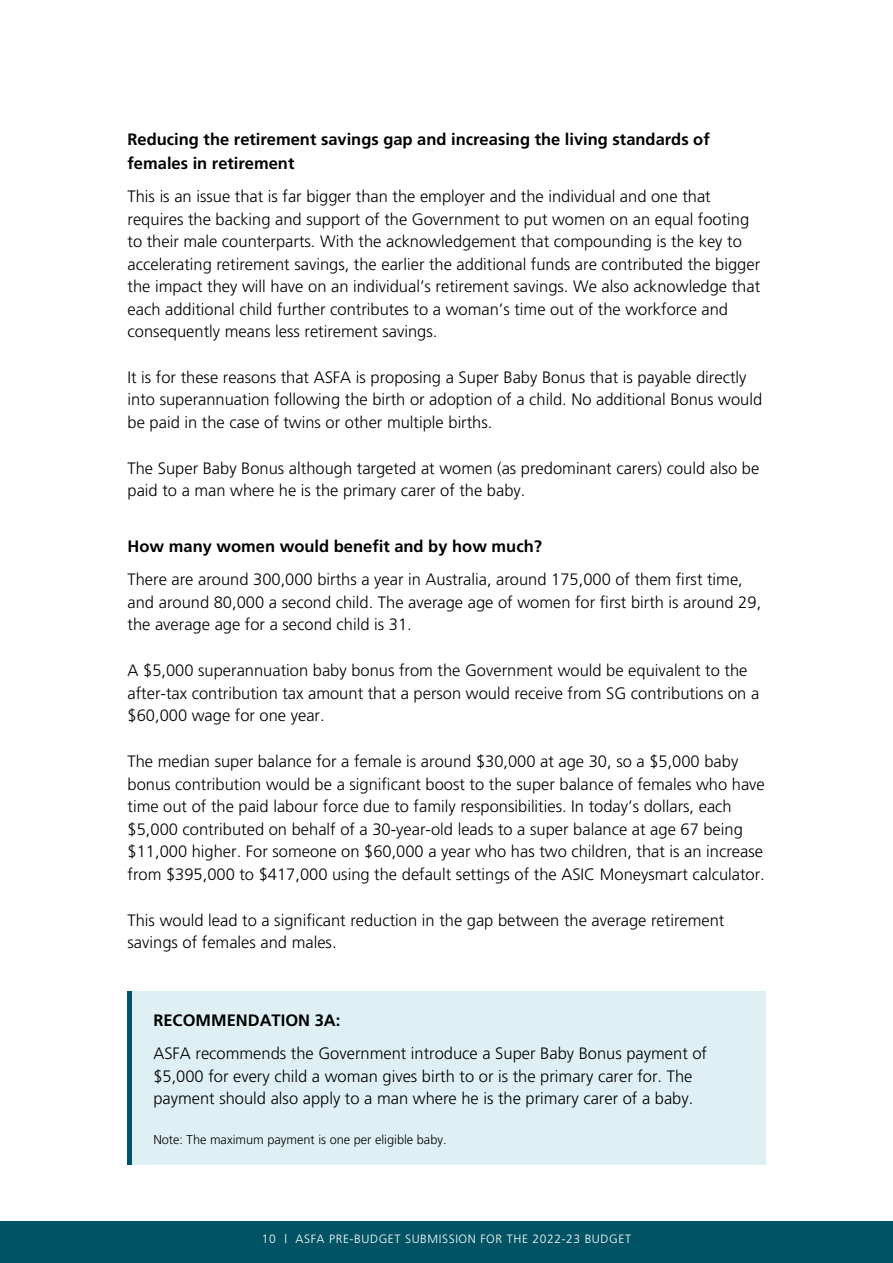
<style>
.page{position:relative;width:893px;height:1263px;background:#fff}
.page>*{position:absolute;margin:0;border:0;box-sizing:border-box;transform-origin:0 0}
.t1{font:300 16.5px/22.5px "Frutiger";color:#000}
.t2{font:700 16.5px/24px "Frutiger";color:#000}
.t3{font:300 12.75px "Frutiger";color:#000}
.t4{font:300 12px "Frutiger";letter-spacing:.05em;color:#fff}
</style>
<div class="page">
<div style="left:0;top:1221px;width:893px;height:42px;background:#005365"></div>
<hr style="left:128px;top:992px;width:4px;height:173px;background:#005365">
<div style="left:132px;top:992px;width:633px;height:173px;background:#dff0f5"></div>
<p class="t2" style="left:128px;top:127px;width:584px">Reducing the retirement savings gap and increasing the living standards of females in retirement</p>
<p class="t1" style="left:128px;top:185px;width:634px">This is an issue that is far bigger than the employer and the individual and one that requires the backing and support of the Government to put women on an equal footing to their male counterparts. With the acknowledgement that compounding is the key to accelerating retirement savings, the earlier the additional funds are contributed the bigger the impact they will have on an individual’s retirement savings. We also acknowledge that each additional child further contributes to a woman’s time out of the workforce and consequently means less retirement savings.</p>
<p class="t1" style="left:128px;top:366px;width:636px">It is for these reasons that ASFA is proposing a Super Baby Bonus that is payable directly into superannuation following the birth or adoption of a child. No additional Bonus would be paid in the case of twins or other multiple births.</p>
<p class="t1" style="left:128px;top:457px;width:633px">The Super Baby Bonus although targeted at women (as predominant carers) could also be paid to a man where he is the primary carer of the baby.</p>
<p class="t2" style="left:128px;top:534px;width:416px">How many women would benefit and by how much?</p>
<p class="t1" style="left:128px;top:568px;width:635px">There are around 300,000 births a year in Australia, around 175,000 of them first time, and around 80,000 a second child. The average age of women for first birth is around 29, the average age for a second child is 31.</p>
<p class="t1" style="left:128px;top:659px;width:633px">A $5,000 superannuation baby bonus from the Government would be equivalent to the after-tax contribution tax amount that a person would receive from SG contributions on a $60,000 wage for one year.</p>
<p class="t1" style="left:128px;top:750px;width:639px">The median super balance for a female is around $30,000 at age 30, so a $5,000 baby bonus contribution would be a significant boost to the super balance of females who have time out of the paid labour force due to family responsibilities. In today’s dollars, each $5,000 contributed on behalf of a 30-year-old leads to a super balance at age 67 being $11,000 higher. For someone on $60,000 a year who has two children, that is an increase from $395,000 to $417,000 using the default settings of the ASIC Moneysmart calculator.</p>
<p class="t1" style="left:128px;top:909px;width:598px">This would lead to a significant reduction in the gap between the average retirement savings of females and males.</p>
<p class="t2" style="left:153px;top:1008px;width:189px">RECOMMENDATION 3A:</p>
<p class="t1" style="left:153px;top:1042px;width:555px">ASFA recommends the Government introduce a Super Baby Bonus payment of $5,000 for every child a woman gives birth to or is the primary carer for. The payment should also apply to a man where he is the primary carer of a baby.</p>
<p class="t3" style="left:153px;top:1132px;width:295px">Note: The maximum payment is one per eligible baby.</p>
<p class="t4" style="left:262px;top:1232px;width:371px">10 | ASFA PRE-BUDGET SUBMISSION FOR THE 2022-23 BUDGET</p>
</div>
